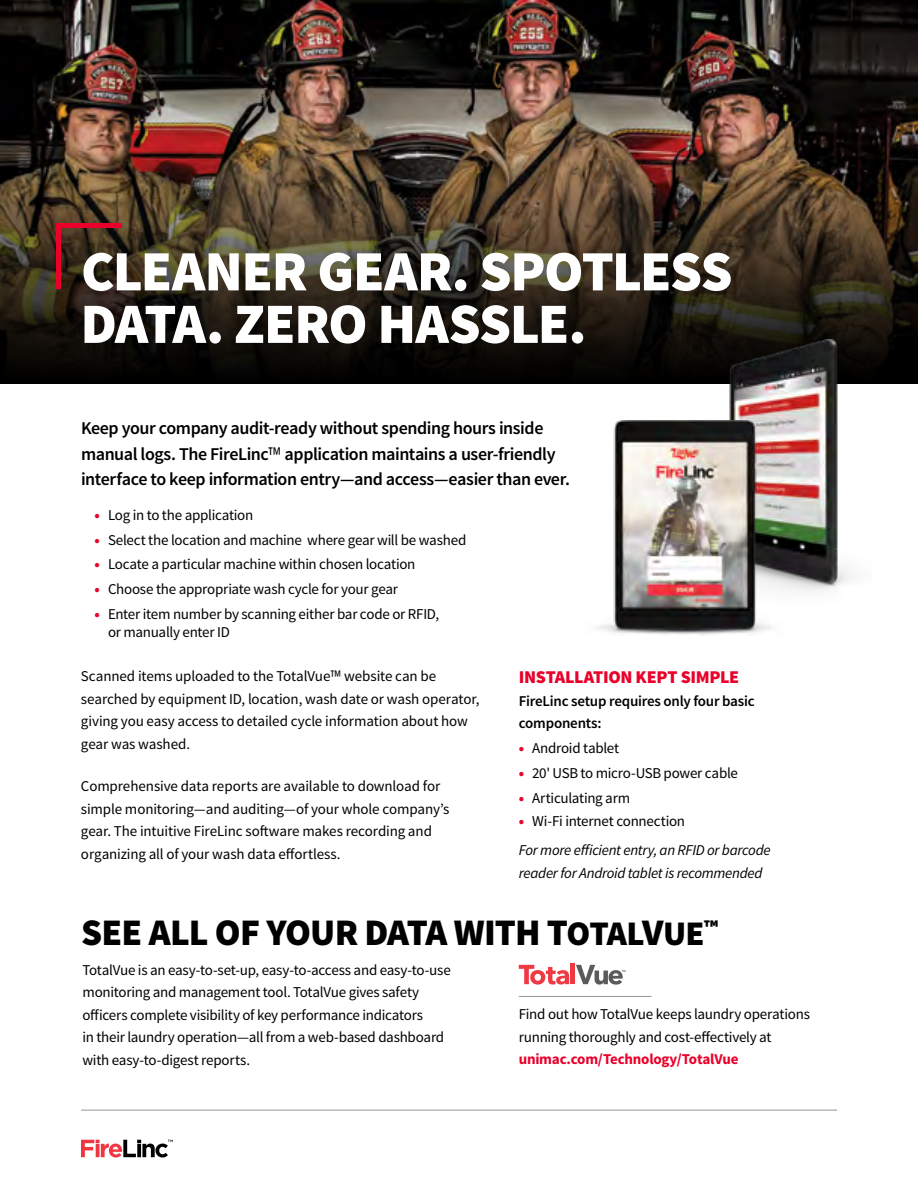
<style>
.page{position:relative;width:918px;height:1188px;background:#fff}
.page>*{position:absolute;margin:0;border:0;box-sizing:border-box;transform-origin:0 0}
.t1{font:900 57px/52.5px "Source Sans Pro";letter-spacing:-.025em;color:#fff}
.t2{font:900 37.5px "Source Sans Pro";letter-spacing:-.025em;color:#000}
.t3{font:600 18px/25.5px "Source Sans Pro";letter-spacing:-.025em;color:#000}
.t4{font:900 18px "Source Sans Pro";letter-spacing:-.02em;color:#ea002a}
.t5{font:15px/22.5px "Source Sans Pro";letter-spacing:-.015em;color:#000}
.t6{font:italic 15px/29.2px "Source Sans Pro";letter-spacing:-.02em;color:#000}
.t7{font:600 15px/22.5px "Source Sans Pro";letter-spacing:-.015em;color:#000}
.t8{font:700 15px "Source Sans Pro";letter-spacing:-.015em;color:#ea002a}
.s1{font-family:"Avenir Next Condensed";font-weight:400}
.s2{font-weight:900;color:#ea002a}
.s3{font-weight:900;font-style:normal;color:#ea002a}
.s4{font-style:normal}
.s5{font-family:"Avenir Next Condensed"}
.s6{font-size:34.5px}
</style>
<div class="page">
<img style="left:0;top:0;width:918px;height:151px">
<svg style="left:0;top:151px;width:918px;height:232px;background:#35291c"></svg>
<svg style="left:81px;top:1140px;width:92px;height:18px"></svg>
<hr style="left:57px;top:223px;width:65px;height:4px;background:#ea002a">
<hr style="left:57px;top:223px;width:4px;height:66px;background:#ea002a">
<hr style="left:81px;top:1110px;width:756px;height:1px;background:#939598">
<img style="left:695px;top:340px;width:176px;height:251px">
<img style="left:600px;top:421px;width:169px;height:214px">
<hr style="left:519px;top:996px;width:133px;height:1px;background:#939598">
<svg style="left:519px;top:965px;width:50px;height:20px"></svg>
<hr style="left:571px;top:964px;width:4px;height:20px;background:#ef3943">
<svg style="left:576px;top:965px;width:50px;height:20px"></svg>
<h1 class="t1" style="left:81px;top:248px;width:653px">CLEANER GEAR. SPOTLESS<br>DATA. ZERO HASSLE.</h1>
<p class="t3" style="left:81px;top:416px;width:490px">Keep your company audit-ready without spending hours inside manual logs. The FireLinc<span class="s1">™</span> application maintains a user-friendly interface to keep information entry—and access—easier than ever.</p>
<p class="t5" style="left:94px;top:504px;width:160px"><span class="s2">•</span> Log in to the application</p>
<p class="t5" style="left:94px;top:529px;width:373px"><span class="s2">•</span> Select the location and machine where gear will be washed</p>
<p class="t5" style="left:94px;top:553px;width:323px"><span class="s2">•</span> Locate a particular machine within chosen location</p>
<p class="t5" style="left:94px;top:578px;width:305px"><span class="s2">•</span> Choose the appropriate wash cycle for your gear</p>
<p class="t5" style="left:108px;top:605px;width:333px;line-height:18px;text-indent:-14px"><span class="s2">•</span> Enter item number by scanning either bar code or RFID, or manually enter ID</p>
<p class="t4" style="left:519px;top:666px;width:222px">INSTALLATION KEPT SIMPLE</p>
<p class="t7" style="left:519px;top:690px;width:238px">FireLinc setup requires only four basic components:</p>
<p class="t5" style="left:519px;top:737px;width:102px"><span class="s2">•</span> Android tablet</p>
<p class="t5" style="left:519px;top:762px;width:221px"><span class="s2">•</span> 20' USB to micro-USB power cable</p>
<p class="t5" style="left:519px;top:787px;width:113px"><span class="s2">•</span> Articulating arm</p>
<p class="t6" style="left:519px;top:807px;width:253px"><span class="s3">•</span> <span class="s4">Wi-Fi internet connection<br></span>For more efficient entry, an RFID or barcode</p>
<p class="t6" style="left:519px;top:858px;width:245px">reader for Android tablet is recommended</p>
<p class="t5" style="left:81px;top:665px;width:400px">Scanned items uploaded to the TotalVue<span class="s5">™</span> website can be searched by equipment ID, location, wash date or wash operator, giving you easy access to detailed cycle information about how gear was washed.</p>
<p class="t5" style="left:81px;top:776px;width:370px">Comprehensive data reports are available to download for simple monitoring—and auditing—of your whole company’s gear. The intuitive FireLinc software makes recording and organizing all of your wash data effortless.</p>
<h2 class="t2" style="left:81px;top:908px;width:639px">SEE ALL OF YOUR DATA WITH T<span class="s6">OTAL</span>V<span class="s6">UE</span><sup>™</sup></h2>
<p class="t5" style="left:82px;top:959px;width:370px">TotalVue is an easy-to-set-up, easy-to-access and easy-to-use monitoring and management tool. TotalVue gives safety officers complete visibility of key performance indicators<br>in their laundry operation—all from a web-based dashboard with easy-to-digest reports.</p>
<p class="t5" style="left:519px;top:1003px;width:293px">Find out how TotalVue keeps laundry operations running thoroughly and cost-effectively at</p>
<p class="t8" style="left:519px;top:1050px;width:221px">unimac.com/Technology/TotalVue</p>
</div>
